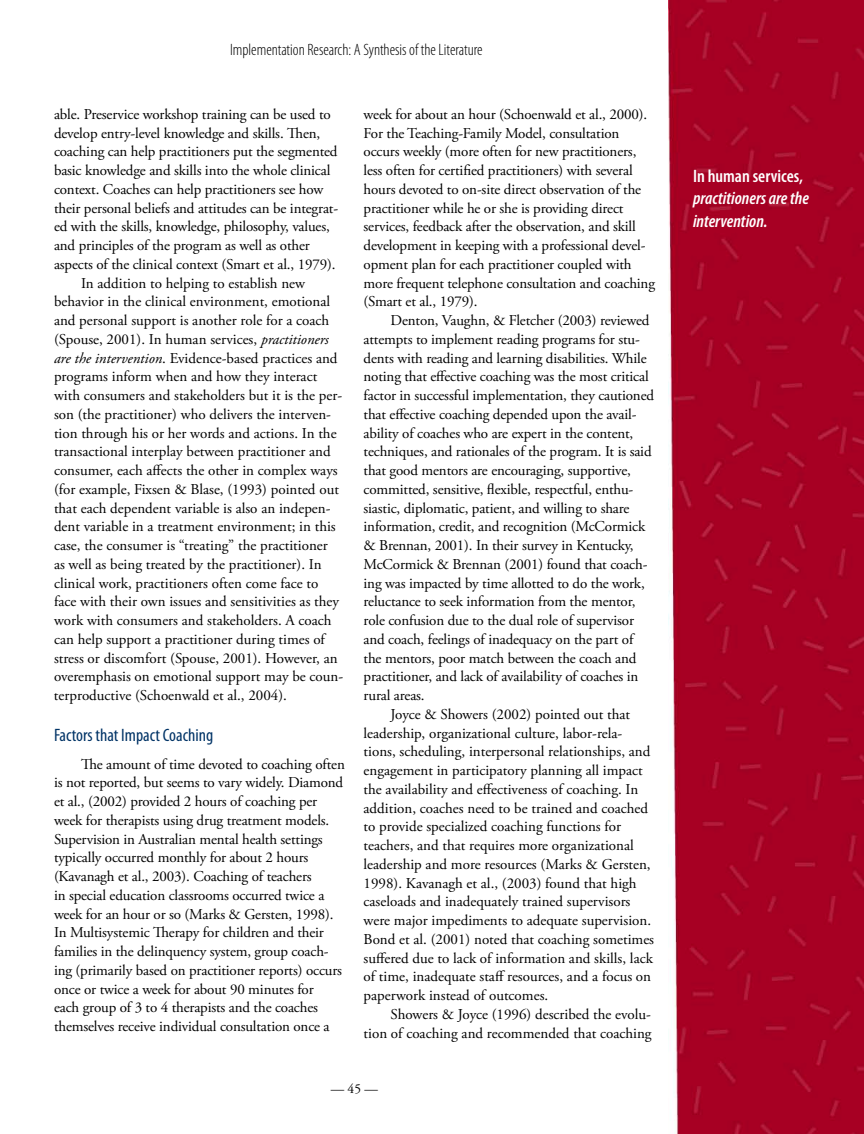
<style>
.page{position:relative;width:864px;height:1134px;background:#fff}
.page>*{position:absolute;margin:0;border:0;box-sizing:border-box;transform-origin:0 0}
.t1{font:italic 600 condensed 18px/22.5px "Myriad Pro";color:#fff}
.t2{font:condensed 18px "Myriad Pro";color:#036}
.t3{font:600 condensed 18px "Myriad Pro";color:#fff}
.t4{font:300 condensed 16.5px "Myriad Pro";color:#000}
.t5{font:15px/18.8px "Adobe Garamond Pro";letter-spacing:-.01em;color:#000}
.t6{font:13.5px "Adobe Garamond Pro";color:#000}
.s1{font-style:italic}
</style>
<div class="page">
<img style="left:668px;top:0;width:196px;height:1134px">
<p class="t4" style="left:230px;top:41px;width:254px">Implementation Research: A Synthesis of the Literature</p>
<p class="t5" style="left:54px;top:105px;width:278px">able. Preservice workshop training can be used to</p>
<p class="t5" style="left:54px;top:124px;width:268px">develop entry-level knowledge and skills. Then,</p>
<p class="t5" style="left:54px;top:143px;width:285px">coaching can help practitioners put the segmented</p>
<p class="t5" style="left:54px;top:162px;width:278px">basic knowledge and skills into the whole clinical</p>
<p class="t5" style="left:54px;top:180px;width:271px">context. Coaches can help practitioners see how</p>
<p class="t5" style="left:54px;top:199px;width:286px">their personal beliefs and attitudes can be integrat-</p>
<p class="t5" style="left:54px;top:218px;width:277px">ed with the skills, knowledge, philosophy, values,</p>
<p class="t5" style="left:54px;top:237px;width:257px">and principles of the program as well as other</p>
<p class="t5" style="left:54px;top:255px;width:283px">aspects of the clinical context (Smart et al., 1979).</p>
<p class="t5" style="left:81px;top:274px;width:226px">In addition to helping to establish new</p>
<p class="t5" style="left:54px;top:293px;width:278px">behavior in the clinical environment, emotional</p>
<p class="t5" style="left:54px;top:312px;width:277px">and personal support is another role for a coach</p>
<p class="t5" style="left:54px;top:330px;width:276px">(Spouse, 2001). In human services, <span class="s1">practitioners</span></p>
<p class="t5" style="left:54px;top:349px;width:285px"><span class="s1">are the intervention</span>. Evidence-based practices and</p>
<p class="t5" style="left:54px;top:368px;width:265px">programs inform when and how they interact</p>
<p class="t5" style="left:54px;top:387px;width:290px">with consumers and stakeholders but it is the per-</p>
<p class="t5" style="left:54px;top:405px;width:279px">son (the practitioner) who delivers the interven-</p>
<p class="t5" style="left:54px;top:424px;width:284px">tion through his or her words and actions. In the</p>
<p class="t5" style="left:54px;top:443px;width:278px">transactional interplay between practitioner and</p>
<p class="t5" style="left:54px;top:462px;width:285px">consumer, each affects the other in complex ways</p>
<p class="t5" style="left:54px;top:480px;width:286px">(for example, Fixsen &amp; Blase, (1993) pointed out</p>
<p class="t5" style="left:54px;top:499px;width:278px">that each dependent variable is also an indepen-</p>
<p class="t5" style="left:54px;top:518px;width:283px">dent variable in a treatment environment; in this</p>
<p class="t5" style="left:54px;top:537px;width:275px">case, the consumer is “treating” the practitioner</p>
<p class="t5" style="left:54px;top:555px;width:269px">as well as being treated by the practitioner). In</p>
<p class="t5" style="left:54px;top:574px;width:266px">clinical work, practitioners often come face to</p>
<p class="t5" style="left:54px;top:593px;width:287px">face with their own issues and sensitivities as they</p>
<p class="t5" style="left:54px;top:612px;width:279px">work with consumers and stakeholders. A coach</p>
<p class="t5" style="left:54px;top:630px;width:273px">can help support a practitioner during times of</p>
<p class="t5" style="left:54px;top:649px;width:285px">stress or discomfort (Spouse, 2001). However, an</p>
<p class="t5" style="left:54px;top:668px;width:291px">overemphasis on emotional support may be coun-</p>
<p class="t5" style="left:54px;top:687px;width:235px">terproductive (Schoenwald et al., 2004).</p>
<p class="t2" style="left:54px;top:725px;width:161px">Factors that Impact Coaching</p>
<p class="t5" style="left:54px;top:755px;width:292px;text-indent:27px">The amount of time devoted to coaching often is not reported, but seems to vary widely. Diamond et al., (2002) provided 2 hours of coaching per week for therapists using drug treatment models.<br>Supervision in Australian mental health settings typically occurred monthly for about 2 hours (Kavanagh et al., 2003). Coaching of teachers<br>in special education classrooms occurred twice a week for an hour or so (Marks &amp; Gersten, 1998).<br>In Multisystemic Therapy for children and their families in the delinquency system, group coach&shy;ing (primarily based on practitioner reports) occurs once or twice a week for about 90 minutes for<br>each group of 3 to 4 therapists and the coaches themselves receive individual consultation once a</p>
<p class="t5" style="left:364px;top:105px;width:293px">week for about an hour (Schoenwald et al., 2000).<br>For the Teaching-Family Model, consultation occurs weekly (more often for new practitioners, less often for certified practitioners) with several hours devoted to on-site direct observation of the practitioner while he or she is providing direct services, feedback after the observation, and skill development in keeping with a professional devel&shy;opment plan for each practitioner coupled with more frequent telephone consultation and coaching (Smart et al., 1979).</p>
<p class="t5" style="left:391px;top:312px;width:261px">Denton, Vaughn, &amp; Fletcher (2003) reviewed</p>
<p class="t5" style="left:364px;top:330px;width:278px">attempts to implement reading programs for stu-</p>
<p class="t5" style="left:364px;top:349px;width:285px">dents with reading and learning disabilities. While</p>
<p class="t5" style="left:364px;top:368px;width:287px">noting that effective coaching was the most critical</p>
<p class="t5" style="left:364px;top:387px;width:292px">factor in successful implementation, they cautioned</p>
<p class="t5" style="left:364px;top:405px;width:274px">that effective coaching depended upon the avail-</p>
<p class="t5" style="left:364px;top:424px;width:271px">ability of coaches who are expert in the content,</p>
<p class="t5" style="left:364px;top:443px;width:290px">techniques, and rationales of the program. It is said</p>
<p class="t5" style="left:364px;top:462px;width:269px">that good mentors are encouraging, supportive,</p>
<p class="t5" style="left:364px;top:480px;width:271px">committed, sensitive, flexible, respectful, enthu-</p>
<p class="t5" style="left:364px;top:499px;width:267px">siastic, diplomatic, patient, and willing to share</p>
<p class="t5" style="left:364px;top:518px;width:283px">information, credit, and recognition (McCormick</p>
<p class="t5" style="left:364px;top:537px;width:272px">&amp; Brennan, 2001). In their survey in Kentucky,</p>
<p class="t5" style="left:364px;top:555px;width:285px">McCormick &amp; Brennan (2001) found that coach-</p>
<p class="t5" style="left:364px;top:574px;width:283px">ing was impacted by time allotted to do the work,</p>
<p class="t5" style="left:364px;top:593px;width:273px">reluctance to seek information from the mentor,</p>
<p class="t5" style="left:364px;top:612px;width:272px">role confusion due to the dual role of supervisor</p>
<p class="t5" style="left:364px;top:630px;width:271px">and coach, feelings of inadequacy on the part of</p>
<p class="t5" style="left:364px;top:649px;width:274px">the mentors, poor match between the coach and</p>
<p class="t5" style="left:364px;top:668px;width:276px">practitioner, and lack of availability of coaches in</p>
<p class="t5" style="left:364px;top:687px;width:63px">rural areas.</p>
<p class="t5" style="left:391px;top:705px;width:241px">Joyce &amp; Showers (2002) pointed out that</p>
<p class="t5" style="left:364px;top:724px;width:260px">leadership, organizational culture, labor-rela-</p>
<p class="t5" style="left:364px;top:743px;width:288px">tions, scheduling, interpersonal relationships, and</p>
<p class="t5" style="left:364px;top:762px;width:281px">engagement in participatory planning all impact</p>
<p class="t5" style="left:364px;top:780px;width:276px">the availability and effectiveness of coaching. In</p>
<p class="t5" style="left:364px;top:799px;width:286px">addition, coaches need to be trained and coached</p>
<p class="t5" style="left:364px;top:818px;width:259px">to provide specialized coaching functions for</p>
<p class="t5" style="left:364px;top:837px;width:272px">teachers, and that requires more organizational</p>
<p class="t5" style="left:364px;top:855px;width:289px">leadership and more resources (Marks &amp; Gersten,</p>
<p class="t5" style="left:364px;top:874px;width:275px">1998). Kavanagh et al., (2003) found that high</p>
<p class="t5" style="left:364px;top:893px;width:268px">caseloads and inadequately trained supervisors</p>
<p class="t5" style="left:364px;top:912px;width:289px">were major impediments to adequate supervision.</p>
<p class="t5" style="left:364px;top:930px;width:292px">Bond et al. (2001) noted that coaching sometimes</p>
<p class="t5" style="left:364px;top:949px;width:291px">suffered due to lack of information and skills, lack</p>
<p class="t5" style="left:364px;top:968px;width:289px">of time, inadequate staff resources, and a focus on</p>
<p class="t5" style="left:364px;top:987px;width:186px">paperwork instead of outcomes.</p>
<p class="t5" style="left:391px;top:1005px;width:262px">Showers &amp; Joyce (1996) described the evolu-</p>
<p class="t5" style="left:364px;top:1024px;width:290px">tion of coaching and recommended that coaching</p>
<p class="t6" style="left:331px;top:1080px;width:49px">—45—</p>
<p class="t3" style="left:693px;top:166px;width:112px">In human services,</p>
<p class="t1" style="left:693px;top:187px;width:117px">practitioners are the intervention.</p>
</div>
